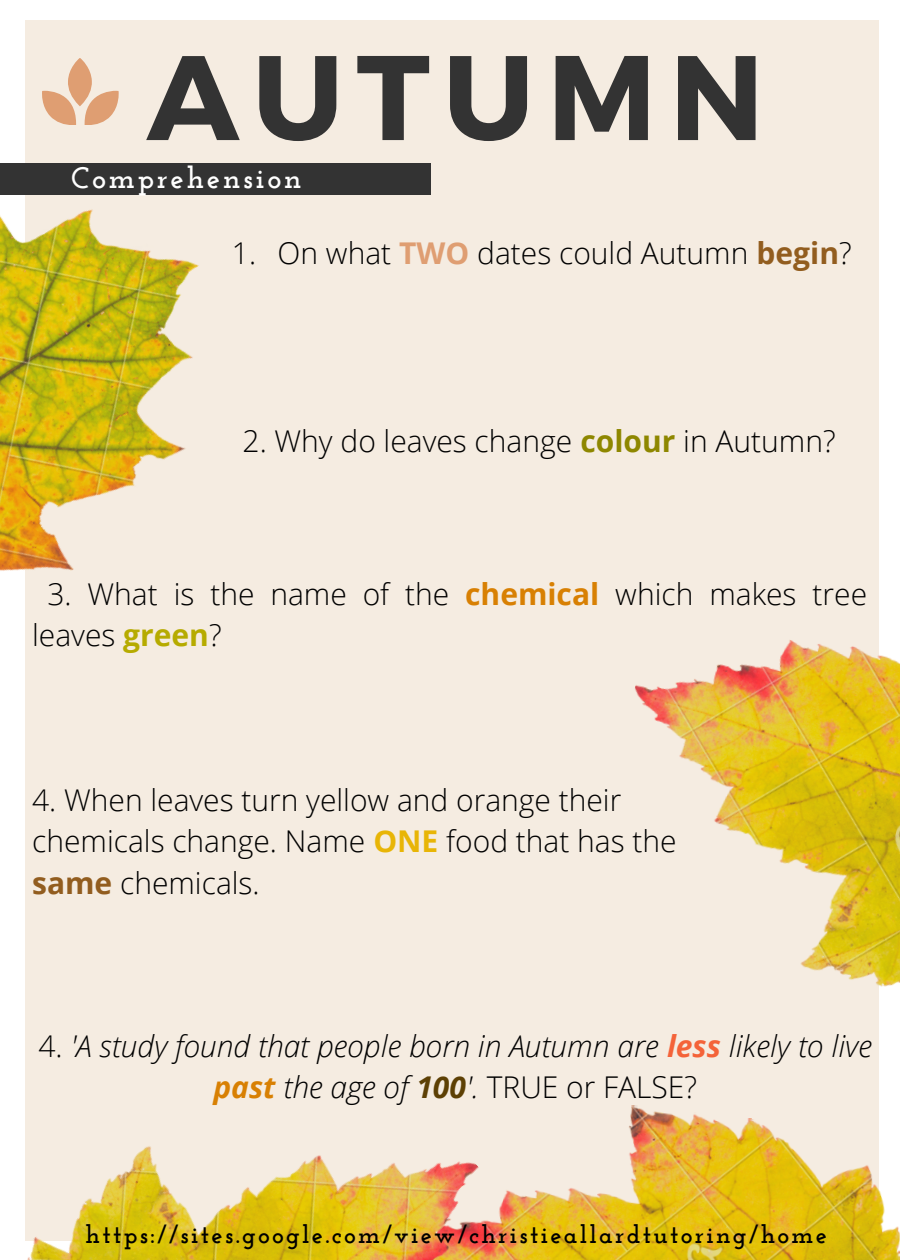
<style>
.page{position:relative;width:900px;height:1260px;background:#fff}
.page>*{position:absolute;margin:0;border:0;box-sizing:border-box;transform-origin:0 0}
.t1{font:700 120px "Montserrat";letter-spacing:.11em;color:#333}
.t2{font:300 30px/41.2px "Open Sans";color:#000}
.t3{font:italic 300 30px/41.2px "Open Sans";color:#000;text-align:center}
.t4{font:700 30px "Josefin Slab";letter-spacing:.09em;color:#fff}
.t5{font:700 25.25px "Josefin Slab";letter-spacing:.09em;color:#000}
.s1{font-weight:700;color:#df9e72}
.s2{font-weight:700;color:#925d1f}
.s3{font-weight:700;color:#8e8700}
.s4{font-weight:700;color:#d88003}
.s5{font-weight:700;color:#b6ab00}
.s6{font-weight:700;color:#e8b506}
.s7{font-style:normal}
.s8{font-weight:700;color:#f46339}
.s9{font-weight:700;color:#5d4004}
</style>
<div class="page">
<div style="left:25px;top:20px;width:853px;height:1221px;background:#f5ece1"></div>
<img style="left:599px;top:1076px;width:301px;height:184px">
<img style="left:0;top:124px;width:199px;height:447px">
<img style="left:635px;top:511px;width:265px;height:564px">
<img style="left:27px;top:1146px;width:572px;height:114px">
<div style="left:0;top:163px;width:431px;height:32px;background:#333"></div>
<svg style="left:42px;top:58px;width:77px;height:66px"></svg>
<p class="t1" style="left:147px;top:19px;width:619px">AUTUMN</p>
<p class="t4" style="left:71px;top:165px;width:232px">Comprehension</p>
<p class="t2" style="left:232px;top:232px;width:621px">1. On what <span class="s1">TWO</span> dates could Autumn <span class="s2">begin</span>?</p>
<p class="t2" style="left:243px;top:420px;width:595px">2. Why do leaves change <span class="s3">colour</span> in Autumn?</p>
<p class="t2" style="left:32px;top:573px;width:836px;text-indent:15px">3. What is the name of the <span class="s4">chemical</span> which makes tree leaves <span class="s5">green</span>?</p>
<p class="t2" style="left:32px;top:779px;width:591px">4. When leaves turn yellow and orange their</p>
<p class="t2" style="left:32px;top:820px;width:646px">chemicals change. Name <span class="s6">ONE</span> food that has the</p>
<p class="t2" style="left:32px;top:861px;width:229px"><span class="s2">same</span> chemicals.</p>
<p class="t3" style="left:38px;top:1024px;width:835px"><span class="s7">4.</span> 'A study found that people born in Autumn are <span class="s8">less</span> likely to live <span class="s4">past</span> the age of <span class="s9">100</span>'. <span class="s7">TRUE or FALSE?</span></p>
<p class="t5" style="left:85px;top:1224px;width:743px">https://sites.google.com/view/christieallardtutoring/home</p>
</div>
